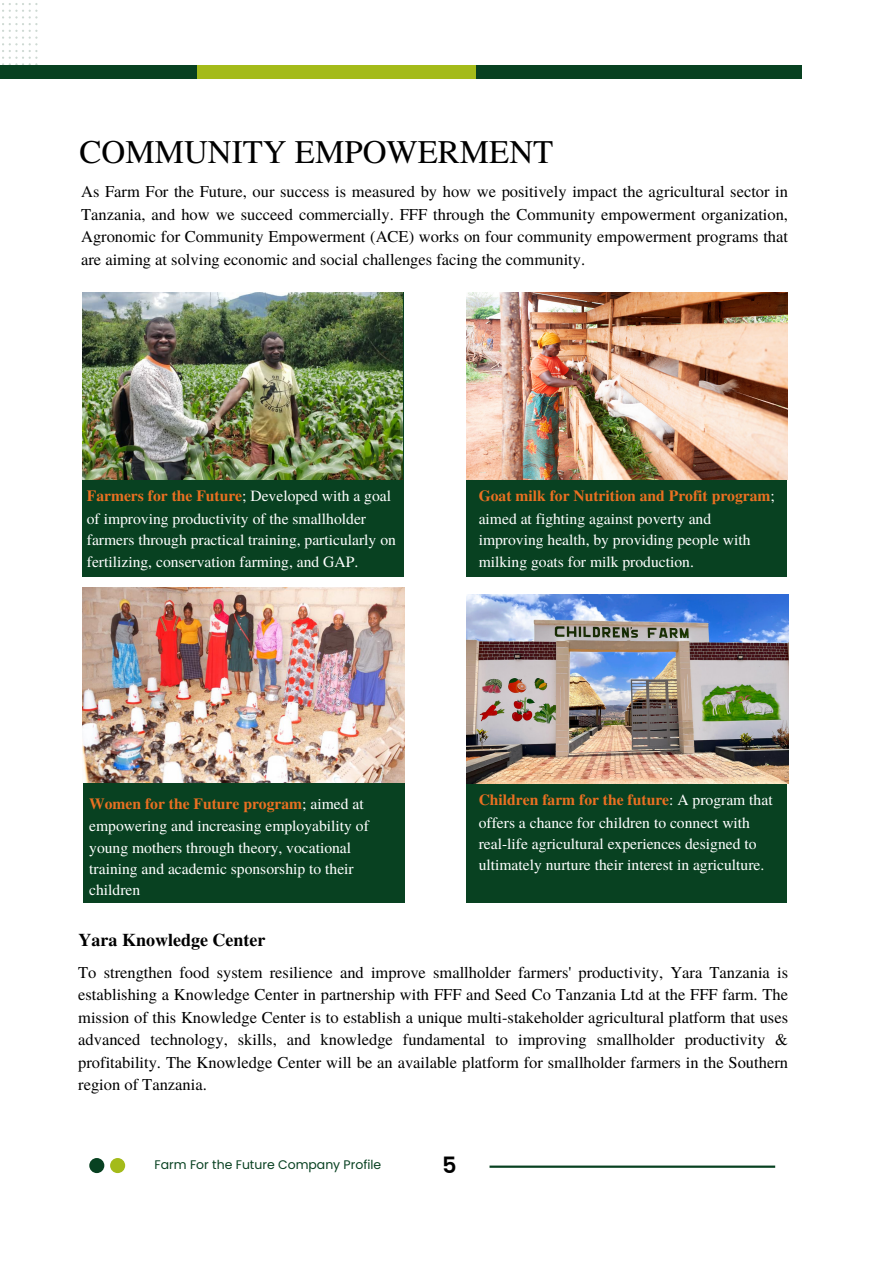
<style>
.page{position:relative;width:893px;height:1264px;background:#fff}
.page>*{position:absolute;margin:0;border:0;box-sizing:border-box;transform-origin:0 0}
.t1{font:33px "Te X Gyre Termes";color:#000}
.t2{font:600 22.5px "Poppins";color:#000}
.t3{font:700 18px "Te X Gyre Termes";color:#000}
.t4{font:16.5px/22.5px "Te X Gyre Termes";color:#000;text-align:justify}
.t5{font:15.6px/21.8px "Te X Gyre Termes";color:#fff}
.t6{font:12.45px "Poppins";color:#084121}
.s1{font-weight:700;color:#ea7021}
</style>
<div class="page">
<div style="left:0;top:66px;width:199px;height:13px;background:#084121"></div>
<div style="left:197px;top:66px;width:280px;height:13px;background:#a4bb1a"></div>
<div style="left:476px;top:66px;width:325px;height:13px;background:#084121"></div>
<svg style="left:2px;top:3px;width:35px;height:62px"></svg>
<div style="left:82px;top:292px;width:321px;height:285px;background:#084121"></div>
<img style="left:82px;top:292px;width:321px;height:188px">
<div style="left:466px;top:292px;width:321px;height:285px;background:#084121"></div>
<img style="left:466px;top:292px;width:321px;height:188px">
<div style="left:83px;top:617px;width:321px;height:286px;background:#084121"></div>
<img style="left:82px;top:587px;width:322px;height:195px">
<div style="left:466px;top:626px;width:321px;height:277px;background:#084121"></div>
<div style="left:89px;top:1157px;width:15px;height:16px;background:#084121;border-radius:50%"></div>
<div style="left:110px;top:1157px;width:15px;height:16px;background:#a4bb1a;border-radius:50%"></div>
<hr style="left:489px;top:1165px;width:286px;height:2px;background:#084121">
<img style="left:466px;top:594px;width:322px;height:189px">
<p class="t1" style="left:80px;top:128px;width:475px">COMMUNITY EMPOWERMENT</p>
<p class="t4" style="left:81px;top:180px;width:708px">As Farm For the Future, our success is measured by how we positively impact the agricultural sector in Tanzania, and how we succeed commercially. FFF through the Community empowerment organization, Agronomic for Community Empowerment (ACE) works on four community empowerment programs that are aiming at solving economic and social challenges facing the community.</p>
<p class="t5" style="left:87px;top:484px;width:310px"><span class="s1">Farmers for the Future</span>; Developed with a goal of improving productivity of the smallholder farmers through practical training, particularly on fertilizing, conservation farming, and GAP.</p>
<p class="t5" style="left:478px;top:484px;width:297px"><span class="s1">Goat milk for Nutrition and Profit program</span>; aimed at fighting against poverty and improving health, by providing people with milking goats for milk production.</p>
<p class="t5" style="left:89px;top:792px;width:281px"><span class="s1">Women for the Future program</span>; aimed at empowering and increasing employability of young mothers through theory, vocational training and academic sponsorship to their children</p>
<p class="t5" style="left:478px;top:788px;width:295px"><span class="s1">Children farm for the future</span>: A program that offers a chance for children to connect with real-life agricultural experiences designed to ultimately nurture their interest in agriculture.</p>
<p class="t3" style="left:79px;top:926px;width:188px">Yara Knowledge Center</p>
<p class="t4" style="left:78px;top:960px;width:711px">To strengthen food system resilience and improve smallholder farmers' productivity, Yara Tanzania is establishing a Knowledge Center in partnership with FFF and Seed Co Tanzania Ltd at the FFF farm. The mission of this Knowledge Center is to establish a unique multi-stakeholder agricultural platform that uses advanced technology, skills, and knowledge fundamental to improving smallholder productivity &amp; profitability. The Knowledge Center will be an available platform for smallholder farmers in the Southern region of Tanzania.</p>
<p class="t6" style="left:154px;top:1155px;width:228px">Farm For the Future Company Profile</p>
<p class="t2" style="left:442px;top:1149px;width:16px">5</p>
</div>
